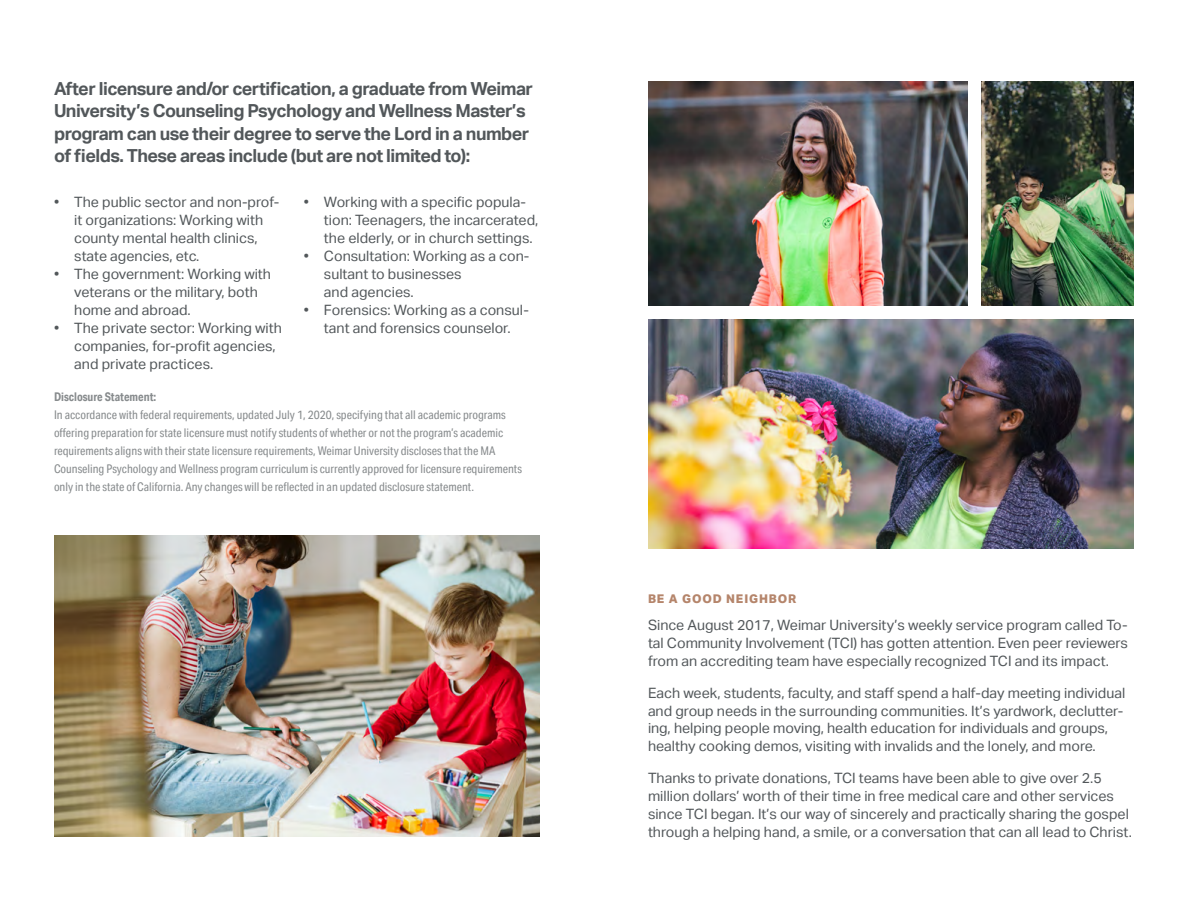
<style>
.page{position:relative;width:1188px;height:918px;background:#fff}
.page>*{position:absolute;margin:0;border:0;box-sizing:border-box;transform-origin:0 0}
.t1{font:700 18px/22.5px "Aktiv Grotesk";letter-spacing:-.03em;color:#52575a}
.t2{font:14.25px/18px "Aktiv Grotesk";color:#52575a}
.t3{font:12px/18px "Aktiv Grotesk Cd";color:#878b8d}
.t4{font:700 12px "Aktiv Grotesk Cd";color:#878b8d}
.t5{font:800 12px "Aktiv Grotesk";letter-spacing:.075em;color:#b5856b}
</style>
<div class="page">
<img style="left:648px;top:320px;width:486px;height:229px">
<img style="left:648px;top:81px;width:320px;height:225px">
<img style="left:981px;top:81px;width:153px;height:225px">
<img style="left:54px;top:536px;width:486px;height:301px">
<p class="t1" style="left:54px;top:77px;width:481px">After licensure and/or certification, a graduate from Weimar University’s Counseling Psychology and Wellness Master’s program can use their degree to serve the Lord in a number of fields. These areas include (but are not limited to):</p>
<p class="t2" style="left:74px;top:193px;width:207px;text-indent:-20px">• The public sector and non-prof&shy;it organizations: Working with county mental health clinics, state agencies, etc.</p>
<p class="t2" style="left:74px;top:265px;width:198px;text-indent:-20px">• The government: Working with veterans or the military, both home and abroad.</p>
<p class="t2" style="left:74px;top:319px;width:209px;text-indent:-20px">• The private sector: Working with companies, for-profit agencies, and private practices.</p>
<p class="t2" style="left:324px;top:193px;width:216px;text-indent:-20px">• Working with a specific popula&shy;tion: Teenagers, the incarcerated, the elderly, or in church settings.</p>
<p class="t2" style="left:324px;top:247px;width:207px;text-indent:-20px">• Consultation: Working as a con&shy;sultant to businesses<br>and agencies.</p>
<p class="t2" style="left:304px;top:301px;width:227px;text-align:center">• Forensics: Working as a consul&shy;tant and forensics counselor.</p>
<p class="t4" style="left:54px;top:389px;width:104px">Disclosure Statement:</p>
<p class="t3" style="left:54px;top:405px;width:469px">In accordance with federal requirements, updated July 1, 2020, specifying that all academic programs offering preparation for state licensure must notify students of whether or not the program’s academic requirements aligns with their state licensure requirements, Weimar University discloses that the MA Counseling Psychology and Wellness program curriculum is currently approved for licensure requirements only in the state of California. Any changes will be reflected in an updated disclosure statement.</p>
<p class="t5" style="left:648px;top:591px;width:150px">BE A GOOD NEIGHBOR</p>
<p class="t2" style="left:648px;top:616px;width:482px;text-align:justify">Since August 2017, Weimar University’s weekly service program called To&shy;tal Community Involvement (TCI) has gotten attention. Even peer reviewers from an accrediting team have especially recognized TCI and its impact.</p>
<p class="t2" style="left:648px;top:684px;width:479px">Each week, students, faculty, and staff spend a half-day meeting individual and group needs in the surrounding communities. It’s yardwork, declutter&shy;ing, helping people moving, health education for individuals and groups, healthy cooking demos, visiting with invalids and the lonely, and more.</p>
<p class="t2" style="left:648px;top:769px;width:485px">Thanks to private donations, TCI teams have been able to give over 2.5 million dollars’ worth of their time in free medical care and other services since TCI began. It’s our way of sincerely and practically sharing the gospel through a helping hand, a smile, or a conversation that can all lead to Christ.</p>
</div>
